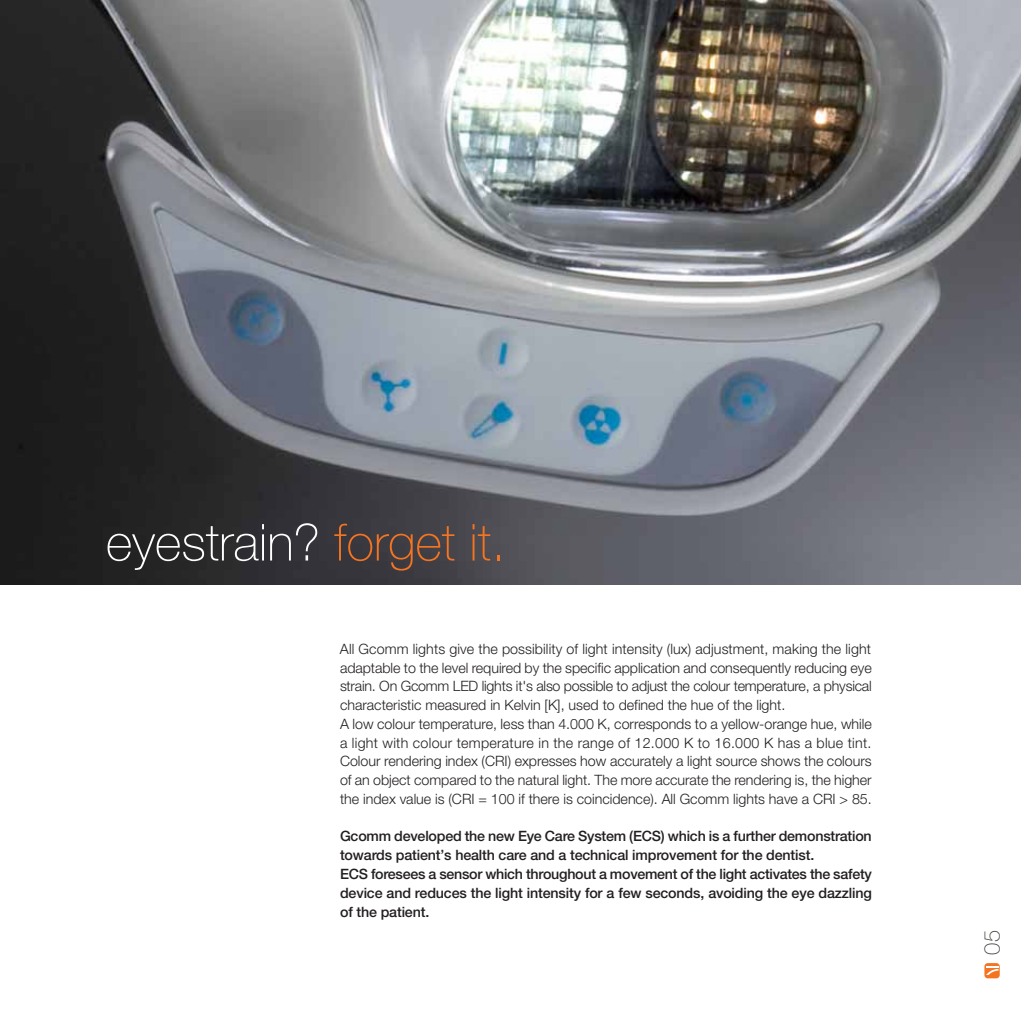
<style>
.page{position:relative;width:1021px;height:1021px;background:#fff}
.page>*{position:absolute;margin:0;border:0;box-sizing:border-box;transform-origin:0 0}
.t1{font:100 51px "Helvetica Neue";color:#fff}
.t2{font:100 21.9px "Helvetica Neue";color:#45433e}
.t3{font:300 14.25px/18.8px "Helvetica Neue";color:#231f20}
.t4{font:500 14.25px/18.8px "Helvetica Neue";letter-spacing:-.015em;color:#231f20}
.s1{color:#f47421}
</style>
<div class="page">
<img style="left:0;top:0;width:1020px;height:584px">
<div style="left:984px;top:963px;width:15px;height:15px;background:#f47421;border-radius:3px"></div>
<svg style="left:986px;top:966px;width:12px;height:9px"></svg>
<h1 class="t1" style="left:106px;top:524px;width:401px">eyestrain? <span class="s1">forget it.</span></h1>
<p class="t3" style="left:340px;top:640px;width:533px">All Gcomm lights give the possibility of light intensity (lux) adjustment, making the light adaptable to the level required by the specific application and consequently reducing eye strain. On Gcomm LED lights it's also possible to adjust the colour temperature, a physical characteristic measured in Kelvin [K], used to defined the hue of the light.<br>A low colour temperature, less than 4.000 K, corresponds to a yellow-orange hue, while a light with colour temperature in the range of 12.000 K to 16.000 K has a blue tint.<br>Colour rendering index (CRI) expresses how accurately a light source shows the colours of an object compared to the natural light. The more accurate the rendering is, the higher the index value is (CRI = 100 if there is coincidence). All Gcomm lights have a CRI &gt; 85.</p>
<p class="t4" style="left:340px;top:828px;width:533px">Gcomm developed the new Eye Care System (ECS) which is a further demonstration towards patient’s health care and a technical improvement for the dentist.<br>ECS foresees a sensor which throughout a movement of the light activates the safety device and reduces the light intensity for a few seconds, avoiding the eye dazzling of the patient.</p>
<h2 class="t2" style="left:984px;top:954px;width:26px;rotate:-90deg">05</h2>
</div>
